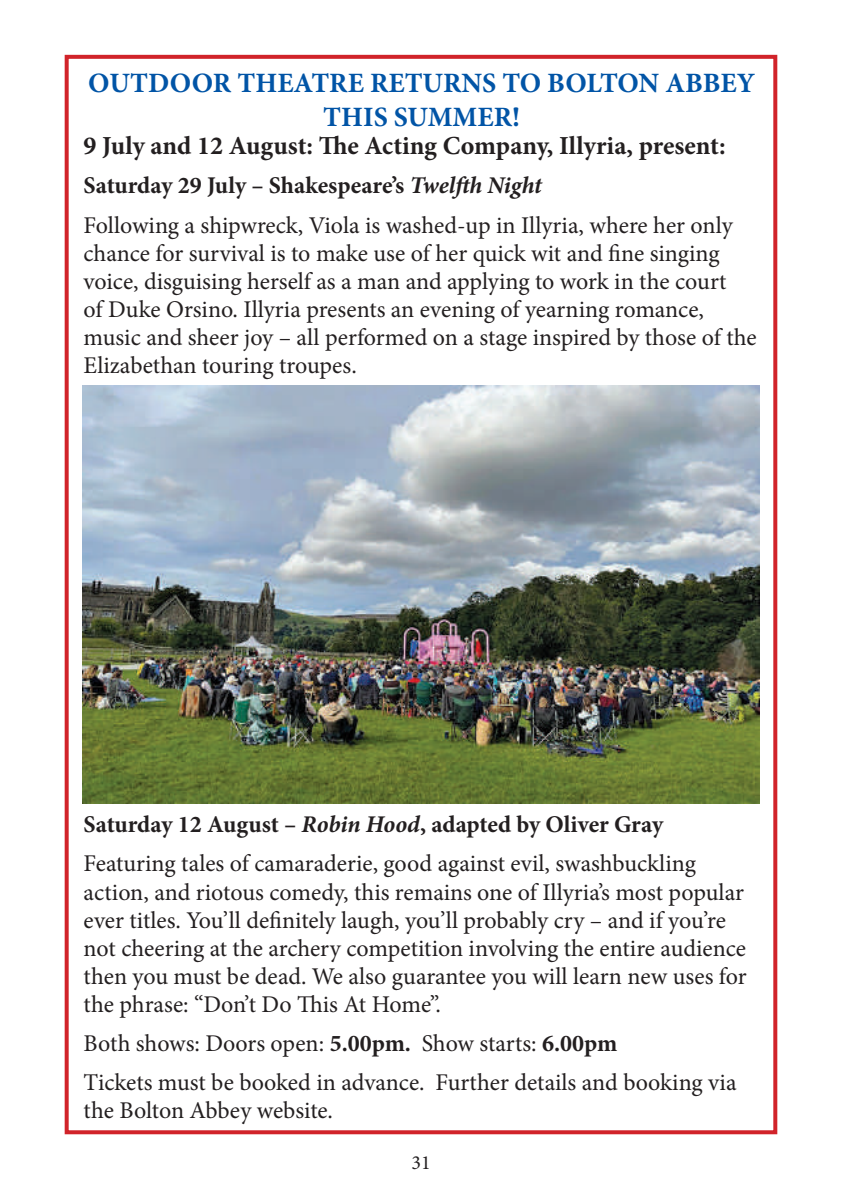
<style>
.page{position:relative;width:842px;height:1191px;background:#fff}
.page>*{position:absolute;margin:0;border:0;box-sizing:border-box;transform-origin:0 0}
.t1{font:700 28px/33.6px "Minion Pro";color:#0154a6;text-align:center}
.t2{font:700 26px "Minion Pro";color:#231f20}
.t3{font:24px/28px "Minion Pro";letter-spacing:-.005em;color:#231f20}
.t4{font:20px "Minion Pro";color:#231f20}
.s1{font-weight:700}
.s2{font-weight:700;font-style:italic}
</style>
<div class="page">
<div style="left:65px;top:55px;width:712px;height:1079px;border:4px solid #d1232a"></div>
<img style="left:83px;top:386px;width:676px;height:417px">
<p class="t1" style="left:88px;top:66px;width:668px">OUTDOOR THEATRE RETURNS TO BOLTON ABBEY<br>THIS SUMMER!</p>
<p class="t2" style="left:84px;top:127px;width:644px">9 July and 12 August: The Acting Company, Illyria, present:</p>
<p class="t3" style="left:84px;top:166px;width:650px;line-height:39.4px"><span class="s1">Saturday 29 July – Shakespeare’s</span> <span class="s2">Twelfth Night<br></span>Following a shipwreck, Viola is washed-up in Illyria, where her only</p>
<p class="t3" style="left:84px;top:239px;width:675px">chance for survival is to make use of her quick wit and fine singing voice, disguising herself as a man and applying to work in the court<br>of Duke Orsino. Illyria presents an evening of yearning romance, music and sheer joy – all performed on a stage inspired by those of the Elizabethan touring troupes.</p>
<p class="t3" style="left:84px;top:805px;width:614px;line-height:39.4px"><span class="s1">Saturday 12 August –</span> <span class="s2">Robin Hood</span><span class="s1">, adapted by Oliver Gray<br></span>Featuring tales of camaraderie, good against evil, swashbuckling</p>
<p class="t3" style="left:84px;top:878px;width:665px">action, and riotous comedy, this remains one of Illyria’s most popular ever titles. You’ll definitely laugh, you’ll probably cry – and if you’re not cheering at the archery competition involving the entire audience then you must be dead. We also guarantee you will learn new uses for the phrase: “Don’t Do This At Home”.</p>
<p class="t3" style="left:84px;top:1023px;width:654px;line-height:39.4px">Both shows: Doors open: <span class="s1">5.00pm.</span> Show starts: <span class="s1">6.00pm<br></span>Tickets must be booked in advance. Further details and booking via</p>
<p class="t3" style="left:84px;top:1096px;width:251px">the Bolton Abbey website.</p>
<p class="t4" style="left:411px;top:1148px;width:21px">31</p>
</div>
